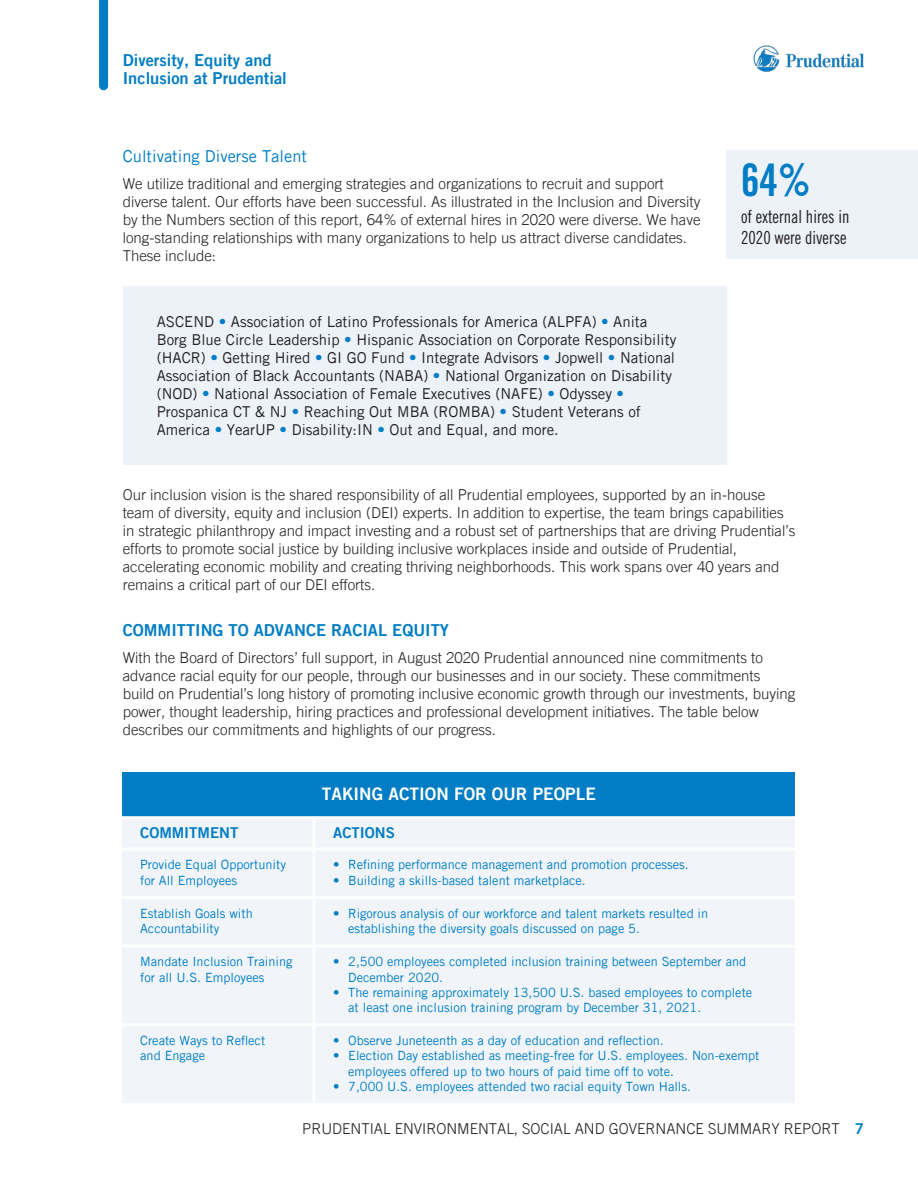
<style>
.page{position:relative;width:918px;height:1188px;background:#fff}
.page>*{position:absolute;margin:0;border:0;box-sizing:border-box;transform-origin:0 0}
.CALLOUT{font:700 condensed 45px "Prudential Modern";color:#007dc4;scale:.93 1}
.CALLOUT-2{font:500 condensed 18px/21.6px "Prudential Modern";color:#231f20;scale:.93 1}
.t1{font:700 17.25px "Prudential Modern";color:#fff}
.BODY{font:700 16.5px/18px "Prudential Modern";color:#007dc4}
.BODY-2{font:500 16.5px "Prudential Modern";color:#007dc4}
.BODY-3{font:300 15px/18px "Prudential Modern";color:#231f20}
.BODY-4{font:500 15px/18px "Prudential Modern";color:#231f20}
.t2{font:700 15px "Prudential Modern";color:#007dc4}
.t3{font:500 12.75px/15.3px "Prudential Modern";color:#007dc4}
.s1{color:#007dc4}
.s2{font-weight:700;color:#007dc4}
</style>
<div class="page">
<img style="left:754px;top:45px;width:110px;height:27px">
<div style="left:99px;top:0;width:9px;height:86px;background:#007dc4"></div>
<div style="left:727px;top:150px;width:191px;height:108px;background:#ecf2f8"></div>
<div style="left:123px;top:286px;width:604px;height:179px;background:#ecf2f8"></div>
<div style="left:123px;top:772px;width:672px;height:44px;background:#007dc4"></div>
<div style="left:123px;top:819px;width:672px;height:284px;background:#f1f5fa"></div>
<hr style="left:114px;top:896px;width:688px;height:3px;background:#fff">
<hr style="left:114px;top:945px;width:688px;height:3px;background:#fff">
<hr style="left:114px;top:1023px;width:688px;height:3px;background:#fff">
<hr style="left:114px;top:848px;width:688px;height:3px;background:#fff">
<hr style="left:313px;top:818px;width:3px;height:288px;background:#fff">
<p class="BODY" style="left:123px;top:51px;width:166px">Diversity, Equity and<br>Inclusion at Prudential</p>
<p class="BODY-2" style="left:123px;top:146px;width:186px">Cultivating Diverse Talent</p>
<p class="BODY-3" style="left:123px;top:174px;width:579px">We utilize traditional and emerging strategies and organizations to recruit and support diverse talent. Our efforts have been successful. As illustrated in the Inclusion and Diversity by the Numbers section of this report, 64% of external hires in 2020 were diverse. We have long-standing relationships with many organizations to help us attract diverse candidates.<br>These include:</p>
<p class="BODY-4" style="left:157px;top:312px;width:521px">ASCEND <span class="s1">•</span> Association of Latino Professionals for America (ALPFA) <span class="s1">•</span> Anita Borg Blue Circle Leadership <span class="s1">•</span> Hispanic Association on Corporate Responsibility (HACR) <span class="s1">•</span> Getting Hired <span class="s1">•</span> GI GO Fund <span class="s1">•</span> Integrate Advisors <span class="s1">•</span> Jopwell <span class="s1">•</span> National Association of Black Accountants (NABA) <span class="s1">•</span> National Organization on Disability (NOD) <span class="s1">•</span> National Association of Female Executives (NAFE) <span class="s1">•</span> Odyssey <span class="s1">• </span>Prospanica CT &amp; NJ <span class="s1">•</span> Reaching Out MBA (ROMBA) <span class="s1">•</span> Student Veterans of America <span class="s1">•</span> YearUP <span class="s1">•</span> Disability:IN <span class="s1">•</span> Out and Equal, and more.</p>
<p class="CALLOUT" style="left:741px;top:153px;width:76px">64%</p>
<p class="CALLOUT-2" style="left:741px;top:205px;width:118px">of external hires in<br>2020 were diverse</p>
<p class="BODY-3" style="left:123px;top:485px;width:674px">Our inclusion vision is the shared responsibility of all Prudential employees, supported by an in-house team of diversity, equity and inclusion (DEI) experts. In addition to expertise, the team brings capabilities in strategic philanthropy and impact investing and a robust set of partnerships that are driving Prudential’s efforts to promote social justice by building inclusive workplaces inside and outside of Prudential, accelerating economic mobility and creating thriving neighborhoods. This work spans over 40 years and remains a critical part of our DEI efforts.</p>
<p class="BODY" style="left:123px;top:621px;width:328px">COMMITTING TO ADVANCE RACIAL EQUITY</p>
<p class="BODY-3" style="left:123px;top:649px;width:674px">With the Board of Directors’ full support, in August 2020 Prudential announced nine commitments to advance racial equity for our people, through our businesses and in our society. These commitments build on Prudential’s long history of promoting inclusive economic growth through our investments, buying power, thought leadership, hiring practices and professional development initiatives. The table below describes our commitments and highlights of our progress.</p>
<p class="t1" style="left:322px;top:783px;width:276px">TAKING ACTION FOR OUR PEOPLE</p>
<p class="t2" style="left:140px;top:823px;width:100px">COMMITMENT</p>
<p class="t2" style="left:333px;top:823px;width:63px">ACTIONS</p>
<p class="t3" style="left:140px;top:857px;width:147px">Provide Equal Opportunity for All Employees</p>
<p class="t3" style="left:140px;top:906px;width:114px">Establish Goals with<br>Accountability</p>
<p class="t3" style="left:333px;top:857px;width:357px">• Refining performance management and promotion processes.</p>
<p class="t3" style="left:333px;top:872px;width:254px">• Building a skills-based talent marketplace.</p>
<p class="t3" style="left:348px;top:906px;width:362px;text-indent:-15px">• Rigorous analysis of our workforce and talent markets resulted in establishing the diversity goals discussed on page 5.</p>
<p class="t3" style="left:140px;top:954px;width:154px">Mandate Inclusion Training for all U.S. Employees</p>
<p class="t3" style="left:348px;top:954px;width:400px;text-indent:-15px">• 2,500 employees completed inclusion training between September and<br>December 2020.</p>
<p class="t3" style="left:348px;top:985px;width:406px;text-indent:-15px">• The remaining approximately 13,500 U.S. based employees to complete at least one inclusion training program by December 31, 2021.</p>
<p class="t3" style="left:140px;top:1033px;width:126px">Create Ways to Reflect and Engage</p>
<p class="t3" style="left:333px;top:1033px;width:332px">• Observe Juneteenth as a day of education and reflection.</p>
<p class="t3" style="left:348px;top:1048px;width:413px;text-indent:-15px">• Election Day established as meeting-free for U.S. employees. Non-exempt employees offered up to two hours of paid time off to vote.</p>
<p class="t3" style="left:333px;top:1079px;width:359px">• 7,000 U.S. employees attended two racial equity Town Halls.</p>
<p class="BODY-3" style="left:302px;top:1120px;width:563px">PRUDENTIAL ENVIRONMENTAL, SOCIAL AND GOVERNANCE SUMMARY REPORT <span class="s2">7</span></p>
</div>
